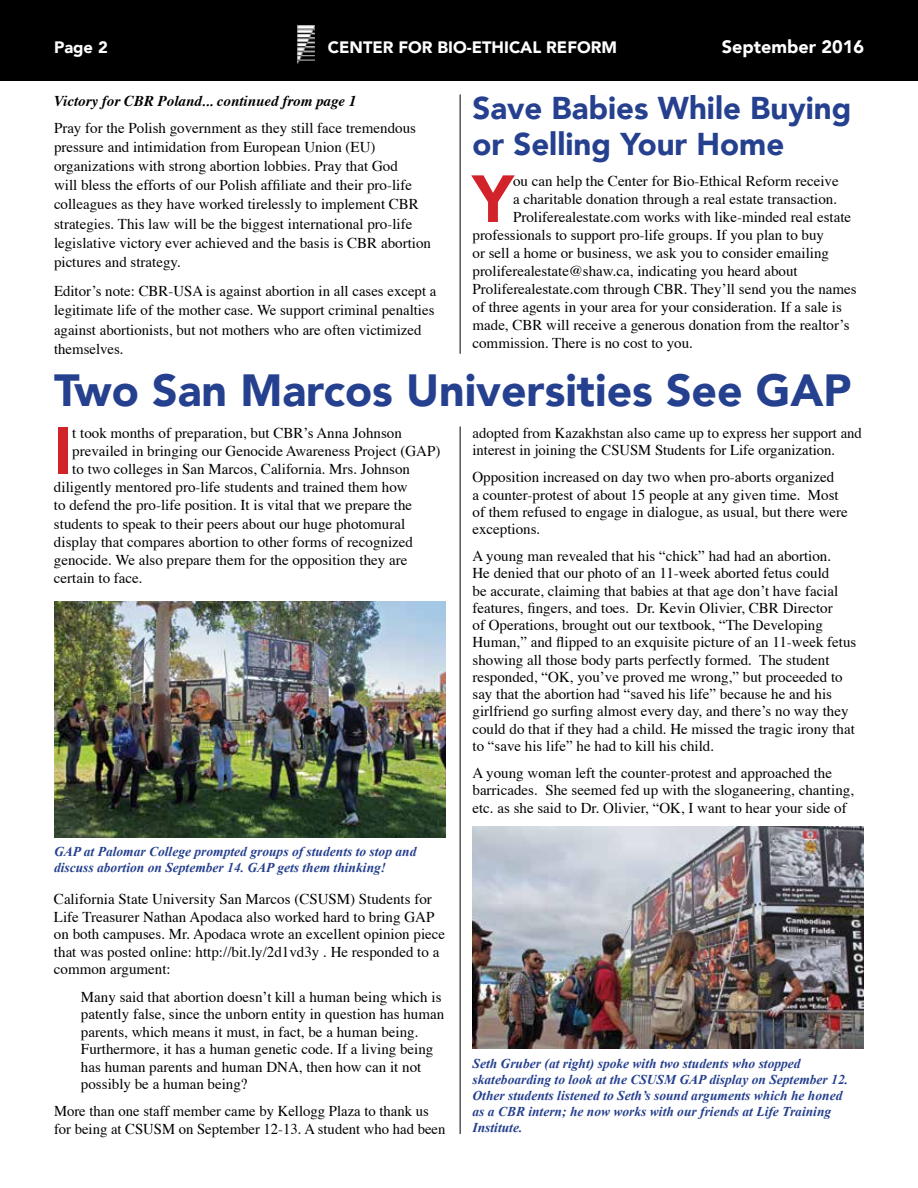
<style>
.page{position:relative;width:918px;height:1188px;background:#fff}
.page>*{position:absolute;margin:0;border:0;box-sizing:border-box;transform-origin:0 0}
.t1{font:900 65.85px "Avenir";color:#d2232a;scale:.96 1}
.t2{font:900 45px "Avenir";color:#25408f}
.t3{font:900 31.5px/36px "Avenir";color:#25408f}
.t4{font:900 18px "Avenir";color:#fff}
.t5{font:900 16.5px "Avenir";color:#fff}
.t6{font:15px/17.2px "Times";color:#000}
.t7{font:italic 700 15px "Times";color:#000}
.t8{font:italic 700 13.5px/16.2px "Times New Roman";color:#25408f}
</style>
<div class="page">
<div style="left:0;top:0;width:918px;height:81px;background:#000"></div>
<img style="left:297px;top:26px;width:17px;height:37px">
<hr style="left:460px;top:427px;width:1px;height:707px;background:#000">
<hr style="left:460px;top:94px;width:1px;height:260px;background:#000">
<img style="left:472px;top:827px;width:392px;height:221px">
<img style="left:54px;top:602px;width:392px;height:236px">
<p class="t5" style="left:54px;top:33px;width:55px">Page 2</p>
<p class="t5" style="left:328px;top:33px;width:291px">CENTER FOR BIO-ETHICAL REFORM</p>
<p class="t4" style="left:722px;top:31px;width:144px">September 2016</p>
<p class="t7" style="left:54px;top:87px;width:304px">Victory for CBR Poland... continued from page 1</p>
<p class="t6" style="left:54px;top:117px;width:379px;line-height:19.2px">Pray for the Polish government as they still face tremendous pressure and intimidation from European Union (EU) organizations with strong abortion lobbies. Pray that God<br>will bless the efforts of our Polish affiliate and their pro-life colleagues as they have worked tirelessly to implement CBR strategies. This law will be the biggest international pro-life legislative victory ever achieved and the basis is CBR abortion pictures and strategy.</p>
<p class="t6" style="left:54px;top:280px;width:384px;line-height:19.2px">Editor’s note: CBR-USA is against abortion in all cases except a legitimate life of the mother case. We support criminal penalties against abortionists, but not mothers who are often victimized themselves.</p>
<h3 class="t3" style="left:472px;top:89px;width:380px">Save Babies While Buying or Selling Your Home</h3>
<h1 class="t1" style="left:472px;top:143px;width:44px">Y</h1>
<p class="t6" style="left:513px;top:171px;width:327px">ou can help the Center for Bio-Ethical Reform receive</p>
<p class="t6" style="left:513px;top:189px;width:326px">a charitable donation through a real estate transaction.</p>
<p class="t6" style="left:513px;top:207px;width:340px">Proliferealestate.com works with like-minded real estate</p>
<p class="t6" style="left:473px;top:225px;width:353px">professionals to support pro-life groups. If you plan to buy</p>
<p class="t6" style="left:473px;top:243px;width:358px">or sell a home or business, we ask you to consider emailing</p>
<p class="t6" style="left:473px;top:261px;width:327px">proliferealestate@shaw.ca, indicating you heard about</p>
<p class="t6" style="left:473px;top:279px;width:386px">Proliferealestate.com through CBR. They’ll send you the names</p>
<p class="t6" style="left:473px;top:297px;width:371px">of three agents in your area for your consideration. If a sale is</p>
<p class="t6" style="left:473px;top:315px;width:379px">made, CBR will receive a generous donation from the realtor’s</p>
<p class="t6" style="left:473px;top:333px;width:222px">commission. There is no cost to you.</p>
<h2 class="t2" style="left:54px;top:351px;width:799px">Two San Marcos Universities See GAP</h2>
<h1 class="t1" style="left:54px;top:394px;width:21px">I</h1>
<p class="t6" style="left:72px;top:423px;width:331px">t took months of preparation, but CBR’s Anna Johnson</p>
<p class="t6" style="left:72px;top:441px;width:370px">prevailed in bringing our Genocide Awareness Project (GAP)</p>
<p class="t6" style="left:72px;top:459px;width:339px">to two colleges in San Marcos, California. Mrs. Johnson</p>
<p class="t6" style="left:54px;top:477px;width:355px">diligently mentored pro-life students and trained them how</p>
<p class="t6" style="left:54px;top:495px;width:360px">to defend the pro-life position. It is vital that we prepare the</p>
<p class="t6" style="left:54px;top:514px;width:353px">students to speak to their peers about our huge photomural</p>
<p class="t6" style="left:54px;top:532px;width:361px">display that compares abortion to other forms of recognized</p>
<p class="t6" style="left:54px;top:550px;width:355px">genocide. We also prepare them for the opposition they are</p>
<p class="t6" style="left:54px;top:568px;width:90px">certain to face.</p>
<p class="t8" style="left:54px;top:843px;width:364px">GAP at Palomar College prompted groups of students to stop and discuss abortion on September 14. GAP gets them thinking!</p>
<p class="t6" style="left:54px;top:889px;width:393px">California State University San Marcos (CSUSM) Students for Life Treasurer Nathan Apodaca also worked hard to bring GAP on both campuses. Mr. Apodaca wrote an excellent opinion piece that was posted online: http://bit.ly/2d1vd3y . He responded to a common argument:</p>
<p class="t6" style="left:81px;top:986px;width:365px">Many said that abortion doesn’t kill a human being which is patently false, since the unborn entity in question has human parents, which means it must, in fact, be a human being.<br>Furthermore, it has a human genetic code. If a living being has human parents and human DNA, then how can it not possibly be a human being?</p>
<p class="t6" style="left:54px;top:1101px;width:393px">More than one staff member came by Kellogg Plaza to thank us for being at CSUSM on September 12-13. A student who had been</p>
<p class="t6" style="left:472px;top:423px;width:391px">adopted from Kazakhstan also came up to express her support and interest in joining the CSUSM Students for Life organization.</p>
<p class="t6" style="left:472px;top:467px;width:377px">Opposition increased on day two when pro-aborts organized<br>a counter-protest of about 15 people at any given time. Most of them refused to engage in dialogue, as usual, but there were exceptions.</p>
<p class="t6" style="left:472px;top:546px;width:385px">A young man revealed that his “chick” had had an abortion.<br>He denied that our photo of an 11-week aborted fetus could<br>be accurate, claiming that babies at that age don’t have facial features, fingers, and toes. Dr. Kevin Olivier, CBR Director<br>of Operations, brought out our textbook, “The Developing Human,” and flipped to an exquisite picture of an 11-week fetus showing all those body parts perfectly formed. The student responded, “OK, you’ve proved me wrong,” but proceeded to say that the abortion had “saved his life” because he and his girlfriend go surfing almost every day, and there’s no way they could do that if they had a child. He missed the tragic irony that to “save his life” he had to kill his child.</p>
<p class="t6" style="left:472px;top:763px;width:383px">A young woman left the counter-protest and approached the barricades. She seemed fed up with the sloganeering, chanting, etc. as she said to Dr. Olivier, “OK, I want to hear your side of</p>
<p class="t8" style="left:472px;top:1055px;width:377px">Seth Gruber (at right) spoke with two students who stopped skateboarding to look at the CSUSM GAP display on September 12.<br>Other students listened to Seth’s sound arguments which he honed as a CBR intern; he now works with our friends at Life Training Institute.</p>
</div>
